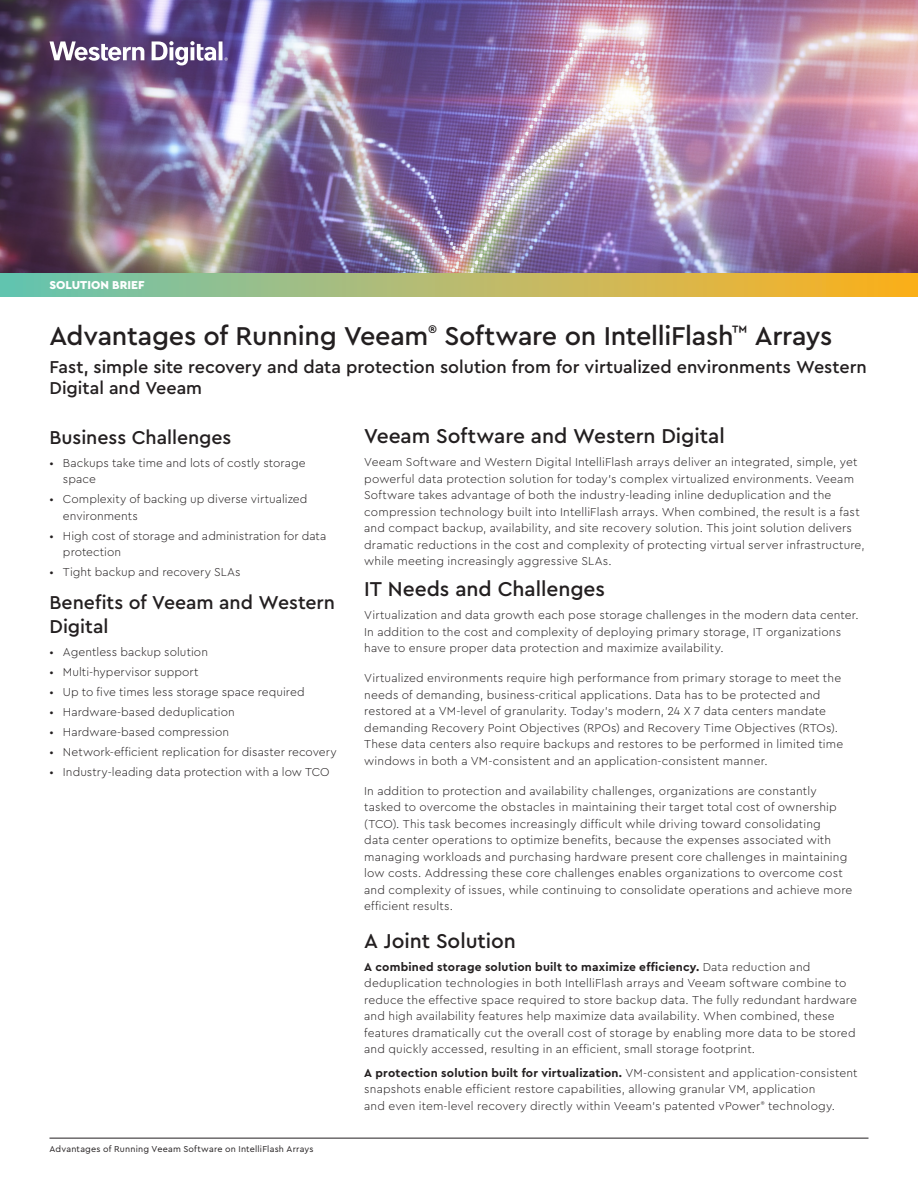
<style>
.page{position:relative;width:918px;height:1188px;background:#fff}
.page>*{position:absolute;margin:0;border:0;box-sizing:border-box;transform-origin:0 0}
.MAIN_HEADLINE{font:500 27px "Cera PRO";letter-spacing:-.01em;color:#231f20}
.TITLES{font:500 21px "Cera PRO";letter-spacing:-.005em;color:#231f20}
.CALLOUT_TITLES{font:500 19.5px/24px "Cera PRO";color:#231f20}
.SECONDARY_HEADLINE{font:500 18px/21px "Cera PRO";letter-spacing:-.005em;color:#231f20}
.BODY_TEXT_8_10{font:300 12px/16.5px "Cera PRO";letter-spacing:.01em;color:#231f20}
.TITLES-2{font:300 12px/16.5px "Cera PRO";letter-spacing:.015em;color:#231f20}
.TOP_HEADER{font:900 12px "Cera PRO";color:#fff}
.CAPTION__W_RULE{font:9px "Cera PRO";letter-spacing:.025em;color:#231f20}
.s1{font-weight:700}
</style>
<div class="page">
<img style="left:0;top:0;width:918px;height:273px">
<div style="left:0;top:273px;width:918px;height:24px;background:linear-gradient(to right,#6ac5b6,#ffb120)"></div>
<hr style="left:49px;top:1138px;width:820px;height:1px;background:#231f20">
<svg style="left:49px;top:41px;width:95px;height:20px"></svg>
<svg style="left:152px;top:41px;width:76px;height:24px"></svg>
<p class="TOP_HEADER" style="left:49px;top:277px;width:97px">SOLUTION BRIEF</p>
<p class="MAIN_HEADLINE" style="left:49px;top:318px;width:785px">Advantages of Running Veeam<sup>®</sup> Software on IntelliFlash<sup>™</sup> Arrays</p>
<p class="SECONDARY_HEADLINE" style="left:49px;top:356px;width:819px">Fast, simple site recovery and data protection solution from for virtualized environments Western<br>Digital and Veeam</p>
<p class="CALLOUT_TITLES" style="left:49px;top:425px;width:184px">Business Challenges</p>
<p class="BODY_TEXT_8_10" style="left:63px;top:454px;width:244px;text-indent:-14px">• Backups take time and lots of costly storage space</p>
<p class="BODY_TEXT_8_10" style="left:63px;top:490px;width:246px;text-indent:-14px">• Complexity of backing up diverse virtualized environments</p>
<p class="BODY_TEXT_8_10" style="left:63px;top:527px;width:265px;text-indent:-14px">• High cost of storage and administration for data protection</p>
<p class="BODY_TEXT_8_10" style="left:49px;top:563px;width:193px">• Tight backup and recovery SLAs</p>
<p class="CALLOUT_TITLES" style="left:49px;top:590px;width:287px">Benefits of Veeam and Western<br>Digital</p>
<p class="BODY_TEXT_8_10" style="left:49px;top:643px;width:160px">• Agentless backup solution</p>
<p class="BODY_TEXT_8_10" style="left:49px;top:663px;width:151px">• Multi-hypervisor support</p>
<p class="BODY_TEXT_8_10" style="left:49px;top:683px;width:257px">• Up to five times less storage space required</p>
<p class="BODY_TEXT_8_10" style="left:49px;top:703px;width:187px">• Hardware-based deduplication</p>
<p class="BODY_TEXT_8_10" style="left:49px;top:723px;width:181px">• Hardware-based compression</p>
<p class="BODY_TEXT_8_10" style="left:49px;top:743px;width:289px">• Network-efficient replication for disaster recovery</p>
<p class="BODY_TEXT_8_10" style="left:49px;top:763px;width:282px">• Industry-leading data protection with a low TCO</p>
<p class="CAPTION__W_RULE" style="left:49px;top:1143px;width:266px">Advantages of Running Veeam Software on IntelliFlash Arrays</p>
<p class="TITLES" style="left:364px;top:422px;width:362px">Veeam Software and Western Digital</p>
<p class="TITLES-2" style="left:364px;top:453px;width:502px">Veeam Software and Western Digital IntelliFlash arrays deliver an integrated, simple, yet powerful data protection solution for today’s complex virtualized environments. Veeam Software takes advantage of both the industry-leading inline deduplication and the compression technology built into IntelliFlash arrays. When combined, the result is a fast and compact backup, availability, and site recovery solution. This joint solution delivers dramatic reductions in the cost and complexity of protecting virtual server infrastructure, while meeting increasingly aggressive SLAs.</p>
<p class="TITLES" style="left:364px;top:575px;width:242px">IT Needs and Challenges</p>
<p class="BODY_TEXT_8_10" style="left:364px;top:606px;width:496px">Virtualization and data growth each pose storage challenges in the modern data center.<br>In addition to the cost and complexity of deploying primary storage, IT organizations have to ensure proper data protection and maximize availability.</p>
<p class="BODY_TEXT_8_10" style="left:364px;top:669px;width:481px">Virtualized environments require high performance from primary storage to meet the needs of demanding, business-critical applications. Data has to be protected and restored at a VM-level of granularity. Today’s modern, 24 X 7 data centers mandate demanding Recovery Point Objectives (RPOs) and Recovery Time Objectives (RTOs).<br>These data centers also require backups and restores to be performed in limited time windows in both a VM-consistent and an application-consistent manner.</p>
<p class="BODY_TEXT_8_10" style="left:364px;top:782px;width:490px">In addition to protection and availability challenges, organizations are constantly tasked to overcome the obstacles in maintaining their target total cost of ownership (TCO). This task becomes increasingly difficult while driving toward consolidating<br>data center operations to optimize benefits, because the expenses associated with managing workloads and purchasing hardware present core challenges in maintaining low costs. Addressing these core challenges enables organizations to overcome cost and complexity of issues, while continuing to consolidate operations and achieve more efficient results.</p>
<p class="TITLES" style="left:364px;top:927px;width:153px">A Joint Solution</p>
<p class="BODY_TEXT_8_10" style="left:364px;top:958px;width:494px"><span class="s1">A combined storage solution built to maximize efficiency.</span> Data reduction and deduplication technologies in both IntelliFlash arrays and Veeam software combine to reduce the effective space required to store backup data. The fully redundant hardware and high availability features help maximize data availability. When combined, these features dramatically cut the overall cost of storage by enabling more data to be stored and quickly accessed, resulting in an efficient, small storage footprint.</p>
<p class="BODY_TEXT_8_10" style="left:364px;top:1064px;width:495px"><span class="s1">A protection solution built for virtualization.</span> VM-consistent and application-consistent snapshots enable efficient restore capabilities, allowing granular VM, application<br>and even item-level recovery directly within Veeam’s patented vPower<sup>®</sup> technology.</p>
</div>
